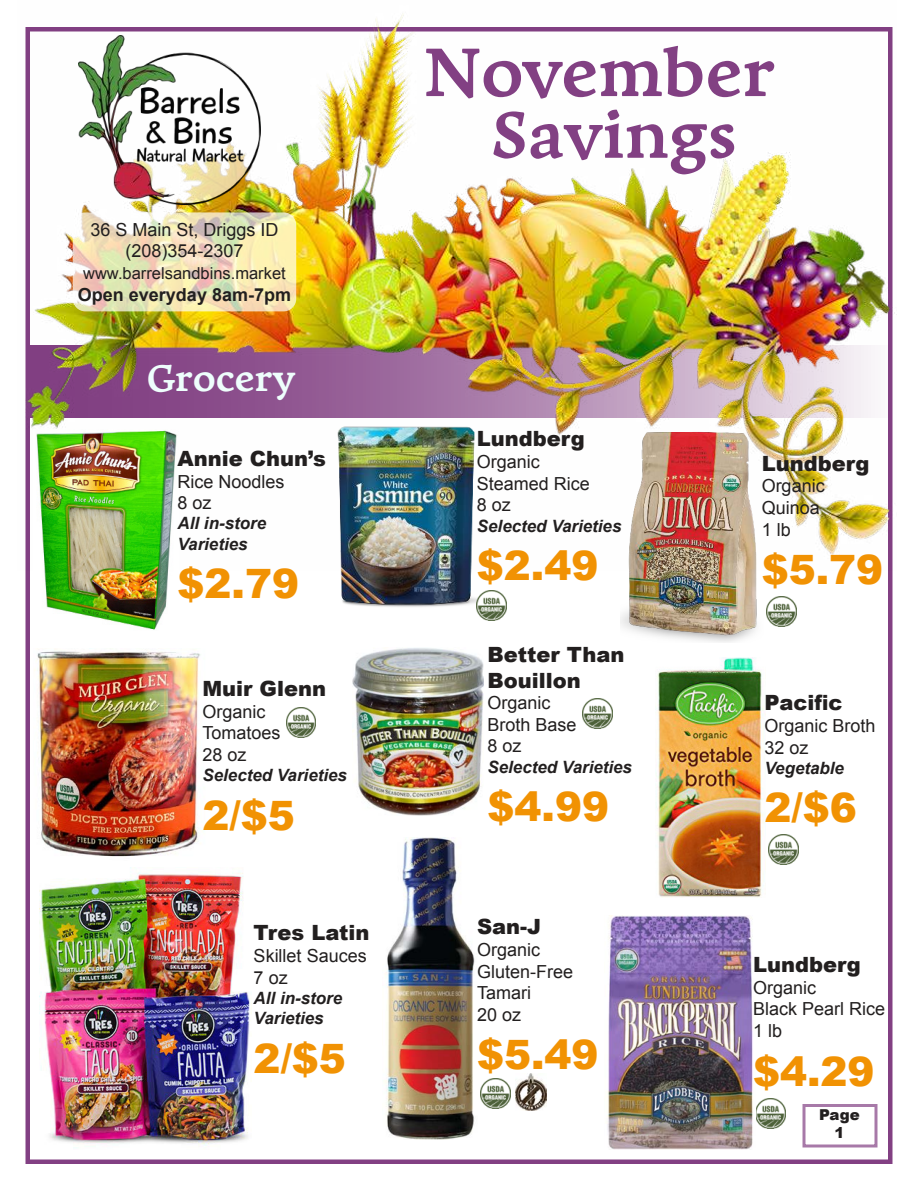
<style>
.page{position:relative;width:918px;height:1188px;background:#fff}
.page>*{position:absolute;margin:0;border:0;box-sizing:border-box;transform-origin:0 0}
.t1{font:700 72px "Leksa";color:#824083}
.t2{font:700 69.15px "Leksa";color:#824083}
.t3{font:900 40.5px "Arial";color:#f19203}
.t4{font:700 39px "Leksa";color:#effffd}
.t5{font:900 21px/25.2px "Arial";color:#221f1f}
.t6{font:18px/21.6px "Arial";color:#221f1f}
.t7{font:700 18px "Arial";color:#221f1f}
.t8{font:italic 700 16.95px/20.4px "Arial";color:#221f1f}
.t9{font:16.5px "Arial";color:#221f1f}
.t10{font:900 15px/18px "Arial";color:#221f1f;text-align:center}
</style>
<div class="page">
<div style="left:803px;top:1104px;width:75px;height:43px;border:3px solid #824083"></div>
<img style="left:480px;top:1078px;width:30px;height:30px">
<img style="left:515px;top:1073px;width:32px;height:38px">
<img style="left:25px;top:14px;width:870px;height:556px">
<svg style="left:73px;top:212px;width:223px;height:99px;background:#eee2bc"></svg>
<img style="left:620px;top:429px;width:143px;height:213px">
<img style="left:767px;top:596px;width:29px;height:30px">
<img style="left:34px;top:429px;width:144px;height:201px">
<img style="left:332px;top:418px;width:147px;height:194px">
<img style="left:768px;top:834px;width:30px;height:30px">
<img style="left:656px;top:658px;width:110px;height:240px">
<img style="left:34px;top:649px;width:166px;height:208px">
<img style="left:286px;top:708px;width:30px;height:30px">
<img style="left:477px;top:590px;width:30px;height:30px">
<img style="left:756px;top:1099px;width:29px;height:30px">
<img style="left:78px;top:36px;width:183px;height:168px">
<img style="left:352px;top:648px;width:131px;height:167px">
<img style="left:607px;top:916px;width:146px;height:233px">
<img style="left:385px;top:838px;width:90px;height:301px">
<img style="left:582px;top:699px;width:30px;height:30px">
<img style="left:40px;top:867px;width:210px;height:279px">
<p class="t6" style="left:90px;top:220px;width:190px;text-align:center">36 S Main St, Driggs ID (208)354-2307</p>
<p class="t9" style="left:83px;top:267px;width:204px">www.barrelsandbins.market</p>
<p class="t7" style="left:78px;top:287px;width:215px">Open everyday 8am-7pm</p>
<h3 class="t4" style="left:147px;top:364px;width:150px">Grocery</h3>
<p class="t5" style="left:178px;top:447px;width:150px">Annie Chun’s</p>
<p class="t6" style="left:178px;top:472px;width:109px">Rice Noodles<br>8 oz</p>
<p class="t8" style="left:178px;top:515px;width:90px">All in-store<br>Varieties</p>
<h3 class="t3" style="left:178px;top:567px;width:123px">$2.79</h3>
<p class="t5" style="left:202px;top:678px;width:125px">Muir Glenn</p>
<p class="t6" style="left:202px;top:702px;width:80px">Organic<br>Tomatoes<br>28 oz</p>
<p class="t8" style="left:202px;top:767px;width:146px">Selected Varieties</p>
<h3 class="t3" style="left:202px;top:799px;width:94px">2/$5</h3>
<p class="t5" style="left:254px;top:922px;width:117px">Tres Latin</p>
<p class="t6" style="left:254px;top:947px;width:115px">Skillet Sauces<br>7 oz</p>
<p class="t8" style="left:254px;top:989px;width:90px">All in-store<br>Varieties</p>
<h3 class="t3" style="left:254px;top:1042px;width:94px">2/$5</h3>
<h1 class="t1" style="left:424px;top:46px;width:352px">November</h1>
<h2 class="t2" style="left:491px;top:109px;width:247px">Savings</h2>
<p class="t5" style="left:477px;top:428px;width:109px">Lundberg</p>
<p class="t6" style="left:477px;top:453px;width:115px">Organic<br>Steamed Rice<br>8 oz</p>
<p class="t8" style="left:477px;top:517px;width:146px">Selected Varieties</p>
<h3 class="t3" style="left:477px;top:549px;width:123px">$2.49</h3>
<p class="t5" style="left:488px;top:644px;width:139px">Better Than<br>Bouillon</p>
<p class="t6" style="left:488px;top:694px;width:91px">Organic<br>Broth Base<br>8 oz</p>
<p class="t8" style="left:488px;top:758px;width:146px">Selected Varieties</p>
<h3 class="t3" style="left:488px;top:790px;width:123px">$4.99</h3>
<p class="t5" style="left:477px;top:916px;width:66px">San-J</p>
<p class="t6" style="left:477px;top:941px;width:98px">Organic<br>Gluten-Free<br>Tamari<br>20 oz</p>
<h3 class="t3" style="left:477px;top:1038px;width:123px">$5.49</h3>
<p class="t5" style="left:762px;top:452px;width:109px">Lundberg</p>
<p class="t6" style="left:762px;top:477px;width:65px">Organic<br>Quinoa<br>1 lb</p>
<h3 class="t3" style="left:762px;top:553px;width:123px">$5.79</h3>
<p class="t5" style="left:765px;top:690px;width:79px">Pacific</p>
<p class="t6" style="left:765px;top:716px;width:113px">Organic Broth<br>32 oz</p>
<p class="t8" style="left:765px;top:759px;width:81px">Vegetable</p>
<h3 class="t3" style="left:765px;top:791px;width:94px">2/$6</h3>
<p class="t5" style="left:753px;top:954px;width:109px">Lundberg</p>
<p class="t6" style="left:753px;top:978px;width:134px">Organic<br>Black Pearl Rice<br>1 lb</p>
<h3 class="t3" style="left:753px;top:1054px;width:123px">$4.29</h3>
<p class="t10" style="left:819px;top:1107px;width:42px">Page<br>1</p>
</div>
